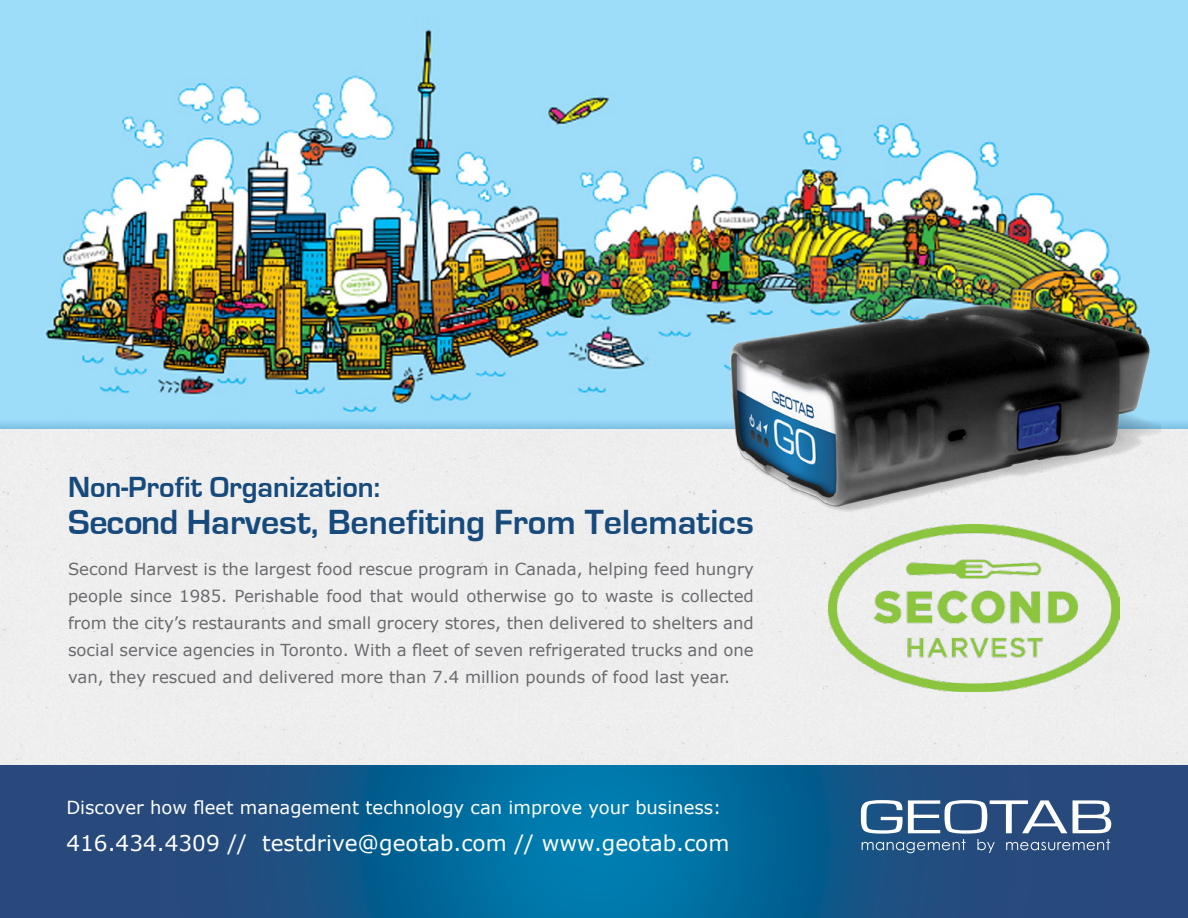
<style>
.page{position:relative;width:1188px;height:918px;background:#fff}
.page>*{position:absolute;margin:0;border:0;box-sizing:border-box;transform-origin:0 0}
.t1{font:700 36px "Eurostile";color:#174a7c}
.t2{font:700 30px "Eurostile";color:#174a7c}
.t3{font:21.6px "Verdana";color:#fff}
.t4{font:18px "Verdana";color:#fff}
.t5{font:16.5px/27px "Verdana";color:#696a6d;text-align:justify}
</style>
<div class="page">
<div style="left:0;top:428px;width:1188px;height:337px;background:#eee"></div>
<img style="left:0;top:0;width:1188px;height:418px">
<div style="left:0;top:418px;width:1188px;height:10px;background:#91d0f1"></div>
<img style="left:728px;top:302px;width:432px;height:216px">
<img style="left:0;top:765px;width:1188px;height:153px">
<svg style="left:861px;top:800px;width:250px;height:53px"></svg>
<img style="left:828px;top:524px;width:292px;height:167px">
<h2 class="t2" style="left:68px;top:471px;width:314px">Non-Profit Organization:</h2>
<h1 class="t1" style="left:68px;top:503px;width:687px">Second Harvest, Benefiting From Telematics</h1>
<p class="t5" style="left:68px;top:555px;width:687px">Second Harvest is the largest food rescue program in Canada, helping feed hungry people since 1985. Perishable food that would otherwise go to waste is collected from the city’s restaurants and small grocery stores, then delivered to shelters and social service agencies in Toronto. With a fleet of seven refrigerated trucks and one van, they rescued and delivered more than 7.4 million pounds of food last year.</p>
<p class="t4" style="left:66px;top:795px;width:657px">Discover how fleet management technology can improve your business:</p>
<h3 class="t3" style="left:66px;top:829px;width:665px">416.434.4309 // testdrive@geotab.com // www.geotab.com</h3>
</div>
